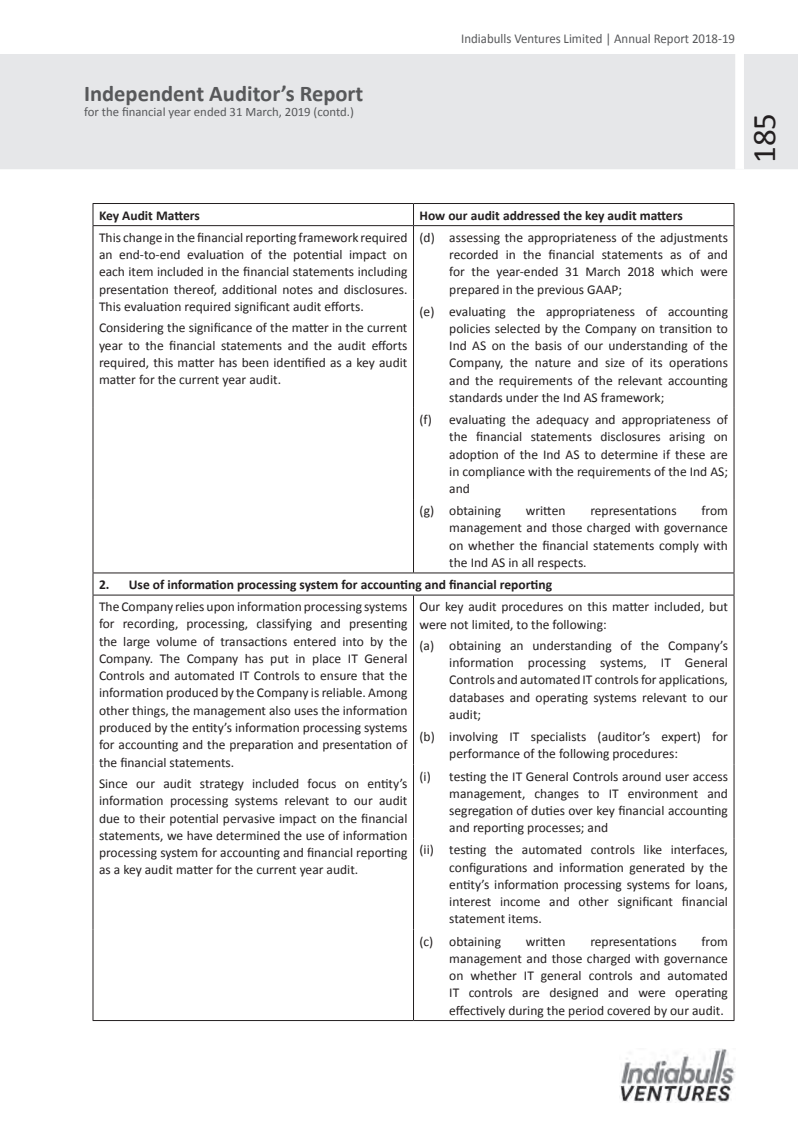
<style>
.page{position:relative;width:798px;height:1125px;background:#fff}
.page>*{position:absolute;margin:0;border:0;box-sizing:border-box;transform-origin:0 0}
.t1{font:33px "Calibri";color:#231f20}
.t2{font:700 22.5px "Calibri";color:#57585a}
.t3{font:13.5px/17.2px "Calibri";color:#231f20;text-align:justify}
.t4{font:700 13.5px "Calibri";color:#231f20}
.t5{font:13.5px "Calibri";color:#57585a;scale:.95 1}
.t6{font:12.75px "Calibri";color:#57585a}
</style>
<div class="page">
<div style="left:0;top:54px;width:797px;height:115px;background:#e6e7e9"></div>
<div style="left:735px;top:46px;width:8px;height:123px;background:#fff"></div>
<img style="left:619px;top:1048px;width:116px;height:54px">
<hr style="left:93px;top:203px;width:320px;height:1px;background:#231f20">
<svg style="left:93px;top:204px;width:1px;height:21px"></svg>
<hr style="left:413px;top:203px;width:321px;height:1px;background:#231f20">
<svg style="left:413px;top:204px;width:1px;height:21px"></svg>
<svg style="left:733px;top:204px;width:1px;height:21px"></svg>
<hr style="left:93px;top:225px;width:320px;height:1px;background:#231f20">
<hr style="left:93px;top:226px;width:1px;height:73px;background:#231f20">
<hr style="left:413px;top:225px;width:321px;height:1px;background:#231f20">
<hr style="left:413px;top:226px;width:1px;height:73px;background:#231f20">
<hr style="left:733px;top:226px;width:1px;height:73px;background:#231f20">
<hr style="left:93px;top:299px;width:1px;height:109px;background:#231f20">
<hr style="left:413px;top:299px;width:1px;height:109px;background:#231f20">
<hr style="left:733px;top:299px;width:1px;height:109px;background:#231f20">
<hr style="left:93px;top:408px;width:1px;height:91px;background:#231f20">
<hr style="left:413px;top:408px;width:1px;height:91px;background:#231f20">
<hr style="left:733px;top:408px;width:1px;height:91px;background:#231f20">
<hr style="left:93px;top:499px;width:1px;height:73px;background:#231f20">
<hr style="left:413px;top:499px;width:1px;height:73px;background:#231f20">
<hr style="left:733px;top:499px;width:1px;height:73px;background:#231f20">
<hr style="left:93px;top:572px;width:320px;height:1px;background:#231f20">
<svg style="left:93px;top:573px;width:1px;height:22px"></svg>
<hr style="left:413px;top:572px;width:321px;height:1px;background:#231f20">
<svg style="left:733px;top:573px;width:1px;height:22px"></svg>
<hr style="left:93px;top:595px;width:320px;height:1px;background:#231f20">
<hr style="left:93px;top:595px;width:1px;height:130px;background:#231f20">
<hr style="left:413px;top:595px;width:321px;height:1px;background:#231f20">
<hr style="left:413px;top:595px;width:1px;height:130px;background:#231f20">
<hr style="left:733px;top:595px;width:1px;height:130px;background:#231f20">
<hr style="left:93px;top:725px;width:1px;height:39px;background:#231f20">
<hr style="left:413px;top:725px;width:1px;height:39px;background:#231f20">
<hr style="left:733px;top:725px;width:1px;height:39px;background:#231f20">
<hr style="left:93px;top:764px;width:1px;height:74px;background:#231f20">
<hr style="left:413px;top:764px;width:1px;height:74px;background:#231f20">
<hr style="left:733px;top:764px;width:1px;height:74px;background:#231f20">
<hr style="left:93px;top:838px;width:1px;height:91px;background:#231f20">
<hr style="left:413px;top:838px;width:1px;height:91px;background:#231f20">
<hr style="left:733px;top:838px;width:1px;height:91px;background:#231f20">
<hr style="left:93px;top:929px;width:1px;height:91px;background:#231f20">
<hr style="left:413px;top:929px;width:1px;height:91px;background:#231f20">
<hr style="left:733px;top:929px;width:1px;height:91px;background:#231f20">
<hr style="left:93px;top:1020px;width:320px;height:1px;background:#231f20">
<hr style="left:413px;top:1020px;width:321px;height:1px;background:#231f20">
<p class="t2" style="left:84px;top:79px;width:281px">Independent Auditor’s Report</p>
<p class="t6" style="left:84px;top:104px;width:271px">for the financial year ended 31 March, 2019 (contd.)</p>
<p class="t5" style="left:461px;top:30px;width:290px">Indiabulls Ventures Limited | Annual Report 2018-19</p>
<p class="t1" style="left:743px;top:163px;width:52px;rotate:-90deg">185</p>
<p class="t4" style="left:99px;top:206px;width:102px">Key Audit Matters</p>
<p class="t4" style="left:419px;top:206px;width:265px">How our audit addressed the key audit matters</p>
<p class="t3" style="left:99px;top:229px;width:310px">This change in the financial reporting framework required an end-to-end evaluation of the potential impact on each item included in the financial statements including presentation thereof, additional notes and disclosures.<br>This evaluation required significant audit efforts.</p>
<p class="t3" style="left:99px;top:319px;width:310px">Considering the significance of the matter in the current year to the financial statements and the audit efforts required, this matter has been identified as a key audit matter for the current year audit.</p>
<p class="t3" style="left:449px;top:229px;width:280px;text-indent:-30px">(d) assessing the appropriateness of the adjustments recorded in the financial statements as of and for the year-ended 31 March 2018 which were prepared in the previous GAAP;</p>
<p class="t3" style="left:449px;top:303px;width:280px;text-indent:-30px">(e) evaluating the appropriateness of accounting policies selected by the Company on transition to Ind AS on the basis of our understanding of the Company, the nature and size of its operations and the requirements of the relevant accounting standards under the Ind AS framework;</p>
<p class="t3" style="left:449px;top:411px;width:280px;text-indent:-30px">(f) evaluating the adequacy and appropriateness of the financial statements disclosures arising on adoption of the Ind AS to determine if these are in compliance with the requirements of the Ind AS; and</p>
<p class="t3" style="left:419px;top:502px;width:83px">(g) obtaining</p>
<p class="t3" style="left:525px;top:502px;width:41px">written</p>
<p class="t3" style="left:590px;top:502px;width:88px">representations</p>
<p class="t3" style="left:449px;top:502px;width:280px;text-indent:252px">from management and those charged with governance on whether the financial statements comply with the Ind AS in all respects.</p>
<p class="t4" style="left:99px;top:576px;width:454px">2. Use of information processing system for accounting and financial reporting</p>
<p class="t3" style="left:99px;top:598px;width:310px">The Company relies upon information processing systems for recording, processing, classifying and presenting the large volume of transactions entered into by the Company. The Company has put in place IT General Controls and automated IT Controls to ensure that the information produced by the Company is reliable. Among other things, the management also uses the information produced by the entity’s information processing systems for accounting and the preparation and presentation of the financial statements.</p>
<p class="t3" style="left:99px;top:775px;width:310px">Since our audit strategy included focus on entity’s information processing systems relevant to our audit due to their potential pervasive impact on the financial statements, we have determined the use of information processing system for accounting and financial reporting as a key audit matter for the current year audit.</p>
<p class="t3" style="left:419px;top:598px;width:310px">Our key audit procedures on this matter included, but were not limited, to the following:</p>
<p class="t3" style="left:449px;top:637px;width:280px;text-indent:-30px">(a) obtaining an understanding of the Company’s information processing systems, IT General Controls and automated IT controls for applications, databases and operating systems relevant to our audit;</p>
<p class="t3" style="left:449px;top:728px;width:280px;text-indent:-30px">(b) involving IT specialists (auditor’s expert) for performance of the following procedures:</p>
<p class="t3" style="left:449px;top:767px;width:280px;text-indent:-30px">(i) testing the IT General Controls around user access management, changes to IT environment and segregation of duties over key financial accounting and reporting processes; and</p>
<p class="t3" style="left:449px;top:841px;width:280px;text-indent:-30px">(ii) testing the automated controls like interfaces, configurations and information generated by the entity’s information processing systems for loans, interest income and other significant financial statement items.</p>
<p class="t3" style="left:419px;top:932px;width:83px">(c) obtaining</p>
<p class="t3" style="left:525px;top:932px;width:41px">written</p>
<p class="t3" style="left:590px;top:932px;width:88px">representations</p>
<p class="t3" style="left:449px;top:932px;width:280px;text-indent:252px">from management and those charged with governance on whether IT general controls and automated IT controls are designed and were operating effectively during the period covered by our audit.</p>
</div>
